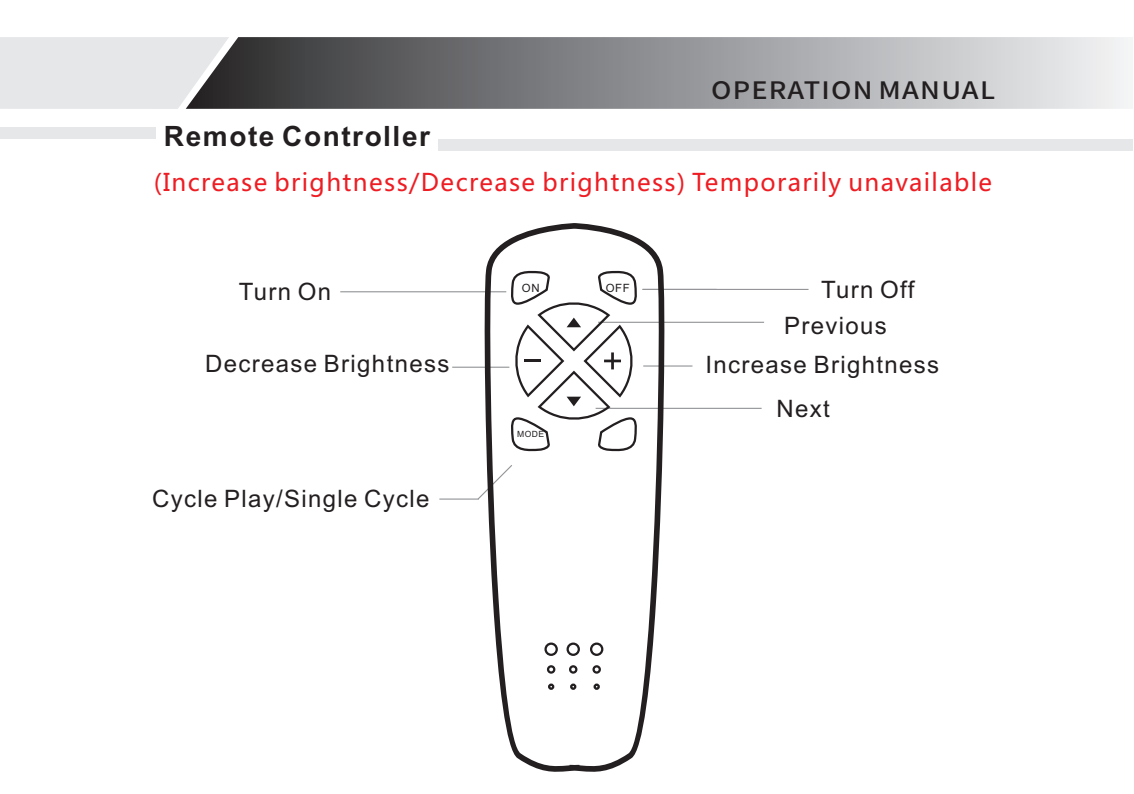
<style>
.page{position:relative;width:1134px;height:794px;background:#fff}
.page>*{position:absolute;margin:0;border:0;box-sizing:border-box;transform-origin:0 0}
.t1{font:700 28px "Arial";letter-spacing:.055em;color:#231f20}
.t2{font:24px/35.6px "Arial";letter-spacing:.055em;color:#231f20}
.t3{font:24px "Microsoft Ya Hei";letter-spacing:.06em;color:#ee1d23}
.t4{font:24px "Source Han Sans";letter-spacing:.045em;color:#231f20;scale:1.13 1}
.t5{font:11.6px "Arial";color:#231f20}
.t6{font:8.4px "Arial";color:#231f20}
</style>
<div class="page">
<div style="left:438px;top:139px;width:695px;height:11px;background:#e6e7e9"></div>
<div style="left:0;top:128px;width:155px;height:11px;background:#e6e7e9"></div>
<div style="left:0;top:37px;width:186px;height:72px;background:#e6e7e9"></div>
<svg style="left:186px;top:37px;width:946px;height:72px;background:#949598"></svg>
<svg style="left:439px;top:493px;width:44px;height:7px"></svg>
<svg style="left:483px;top:223px;width:180px;height:549px"></svg>
<svg style="left:340px;top:268px;width:469px;height:185px"></svg>
<div style="left:544px;top:642px;width:14px;height:14px;border:2px solid #231f20;border-radius:50%"></div>
<div style="left:547px;top:665px;width:8px;height:8px;border:2px solid #231f20;border-radius:50%"></div>
<div style="left:548px;top:683px;width:6px;height:7px;border:2px solid #231f20;border-radius:50%"></div>
<div style="left:566px;top:642px;width:14px;height:14px;border:2px solid #231f20;border-radius:50%"></div>
<div style="left:569px;top:665px;width:8px;height:8px;border:2px solid #231f20;border-radius:50%"></div>
<div style="left:570px;top:683px;width:6px;height:7px;border:2px solid #231f20;border-radius:50%"></div>
<div style="left:590px;top:642px;width:13px;height:14px;border:2px solid #231f20;border-radius:50%"></div>
<div style="left:592px;top:665px;width:9px;height:8px;border:2px solid #231f20;border-radius:50%"></div>
<div style="left:593px;top:683px;width:7px;height:7px;border:2px solid #231f20;border-radius:50%"></div>
<p class="t4" style="left:711px;top:77px;width:253px">OPERATION MANUAL</p>
<p class="t1" style="left:164px;top:126px;width:268px">Remote Controller</p>
<p class="t3" style="left:154px;top:172px;width:840px">(Increase brightness/Decrease brightness) Temporarily unavailable</p>
<p class="t2" style="left:239px;top:276px;width:94px">Turn On</p>
<p class="t2" style="left:784px;top:274px;width:132px;text-indent:37px">Turn Off<br>Previous</p>
<p class="t2" style="left:205px;top:348px;width:246px">Decrease Brightness</p>
<p class="t2" style="left:706px;top:349px;width:235px">Increase Brightness</p>
<p class="t5" style="left:522px;top:283px;width:19px">ON</p>
<p class="t5" style="left:606px;top:283px;width:26px">OFF</p>
<p class="t2" style="left:152px;top:483px;width:279px">Cycle Play/Single Cycle</p>
<p class="t6" style="left:517px;top:431px;width:29px">MODE</p>
<p class="t2" style="left:777px;top:393px;width:55px">Next</p>
</div>
